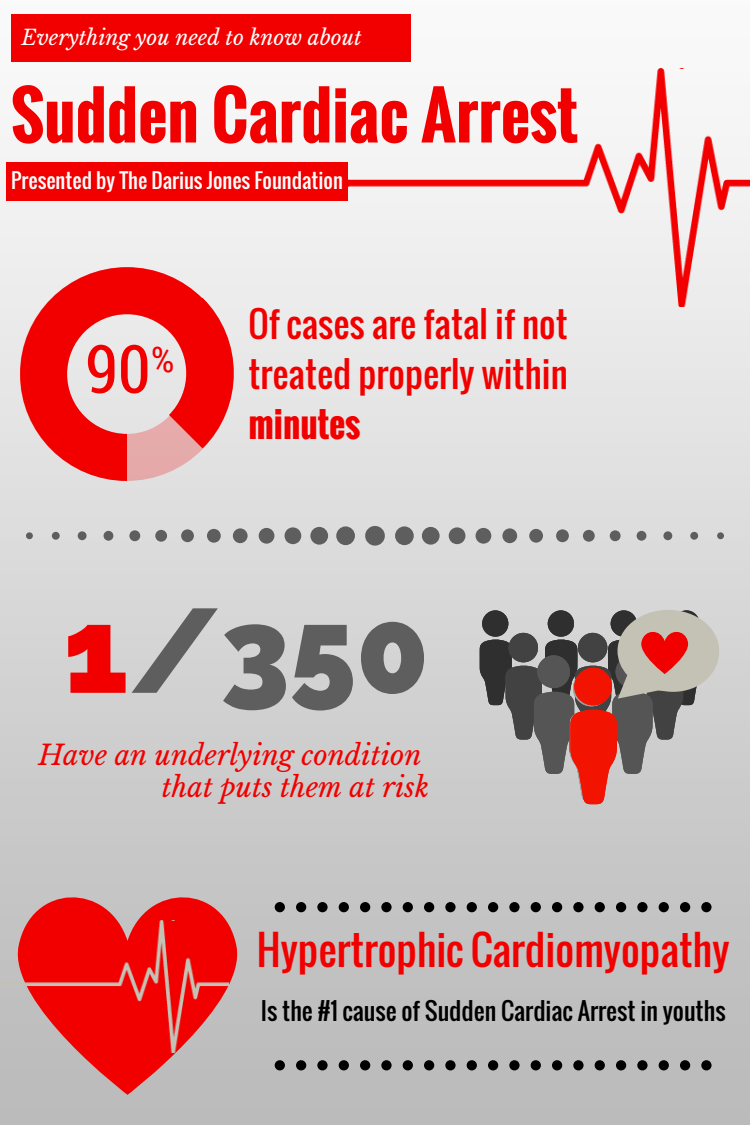
<style>
.page{position:relative;width:750px;height:1125px;background:#fff}
.page>*{position:absolute;margin:0;border:0;box-sizing:border-box;transform-origin:0 0}
.t1{font:800 119px "Raleway";color:#5e5e5e}
.t2{font:66.75px "Roboto Condensed";color:#f20000}
.t3{font:700 64px "Oswald";color:#f20000}
.t4{font:40.25px "Oswald";color:#f20000}
.t5{font:35.38px/49.8px "Oswald";color:#f20000}
.t6{font:700 35.38px "Oswald";color:#f20000}
.t7{font:italic 27.38px/31.9px "Libre Baskerville";color:#f20000;text-align:right}
.t8{font:23.88px "Oswald";color:#000}
.t9{font:italic 20.88px "Libre Baskerville";color:#fff}
.t10{font:20.38px "Oswald";color:#fff}
.s1{color:#f20000}
</style>
<div class="page">
<img style="left:0;top:68px;width:750px;height:1057px">
<div style="left:7px;top:162px;width:341px;height:38px;background:#f20000"></div>
<div style="left:11px;top:14px;width:400px;height:48px;background:#f20000"></div>
<svg style="left:349px;top:69px;width:401px;height:238px;fill:#f2f1f1"></svg>
<svg style="left:203px;top:268px;width:30px;height:213px;background:#e6e6e6"></svg>
<svg style="left:20px;top:267px;width:183px;height:214px;background:#ec6e6e"></svg>
<svg style="left:127px;top:298px;width:151px;height:151px;background:#ea9595"></svg>
<svg style="left:479px;top:610px;width:240px;height:194px;background:#a48683"></svg>
<div style="left:365px;top:526px;width:20px;height:20px;background:#5e5e5e;border-radius:50%"></div>
<div style="left:395px;top:526px;width:19px;height:19px;background:#5e5e5e;border-radius:50%"></div>
<div style="left:422px;top:527px;width:18px;height:18px;background:#5e5e5e;border-radius:50%"></div>
<svg style="left:449px;top:527px;width:16px;height:17px"></svg>
<svg style="left:476px;top:528px;width:15px;height:16px"></svg>
<div style="left:502px;top:528px;width:15px;height:15px;background:#5e5e5e;border-radius:50%"></div>
<div style="left:529px;top:529px;width:14px;height:14px;background:#5e5e5e;border-radius:50%"></div>
<svg style="left:556px;top:529px;width:13px;height:13px"></svg>
<svg style="left:583px;top:530px;width:12px;height:12px"></svg>
<svg style="left:610px;top:530px;width:11px;height:11px"></svg>
<div style="left:637px;top:531px;width:9px;height:10px;background:#5e5e5e;border-radius:50%"></div>
<div style="left:663px;top:531px;width:9px;height:9px;background:#5e5e5e;border-radius:50%"></div>
<div style="left:690px;top:532px;width:8px;height:8px;background:#5e5e5e;border-radius:50%"></div>
<div style="left:717px;top:532px;width:7px;height:7px;background:#5e5e5e;border-radius:50%"></div>
<div style="left:336px;top:526px;width:19px;height:19px;background:#5e5e5e;border-radius:50%"></div>
<div style="left:310px;top:527px;width:18px;height:18px;background:#5e5e5e;border-radius:50%"></div>
<svg style="left:285px;top:527px;width:16px;height:17px"></svg>
<div style="left:259px;top:528px;width:15px;height:16px;background:#5e5e5e;border-radius:50%"></div>
<div style="left:233px;top:528px;width:15px;height:15px;background:#5e5e5e;border-radius:50%"></div>
<svg style="left:207px;top:529px;width:14px;height:14px"></svg>
<div style="left:181px;top:529px;width:13px;height:13px;background:#5e5e5e;border-radius:50%"></div>
<div style="left:155px;top:530px;width:12px;height:12px;background:#5e5e5e;border-radius:50%"></div>
<svg style="left:129px;top:530px;width:11px;height:11px"></svg>
<div style="left:104px;top:531px;width:9px;height:10px;background:#5e5e5e;border-radius:50%"></div>
<div style="left:78px;top:531px;width:9px;height:9px;background:#5e5e5e;border-radius:50%"></div>
<div style="left:52px;top:532px;width:8px;height:8px;background:#5e5e5e;border-radius:50%"></div>
<div style="left:26px;top:532px;width:7px;height:7px;background:#5e5e5e;border-radius:50%"></div>
<svg style="left:18px;top:897px;width:219px;height:198px;background:#cf7e7e"></svg>
<svg style="left:0;top:920px;width:229px;height:133px;background:#e33535"></svg>
<div style="left:275px;top:1060px;width:10px;height:10px;background:#000;border-radius:50%"></div>
<div style="left:296px;top:1060px;width:10px;height:10px;background:#000;border-radius:50%"></div>
<div style="left:317px;top:1060px;width:11px;height:10px;background:#000;border-radius:50%"></div>
<div style="left:339px;top:1060px;width:10px;height:10px;background:#000;border-radius:50%"></div>
<div style="left:360px;top:1060px;width:10px;height:10px;background:#000;border-radius:50%"></div>
<div style="left:381px;top:1060px;width:11px;height:10px;background:#000;border-radius:50%"></div>
<div style="left:403px;top:1060px;width:10px;height:10px;background:#000;border-radius:50%"></div>
<div style="left:424px;top:1060px;width:10px;height:10px;background:#000;border-radius:50%"></div>
<div style="left:445px;top:1060px;width:11px;height:10px;background:#000;border-radius:50%"></div>
<div style="left:467px;top:1060px;width:10px;height:10px;background:#000;border-radius:50%"></div>
<div style="left:488px;top:1060px;width:10px;height:10px;background:#000;border-radius:50%"></div>
<div style="left:509px;top:1060px;width:11px;height:10px;background:#000;border-radius:50%"></div>
<div style="left:531px;top:1060px;width:10px;height:10px;background:#000;border-radius:50%"></div>
<div style="left:552px;top:1060px;width:10px;height:10px;background:#000;border-radius:50%"></div>
<div style="left:573px;top:1060px;width:11px;height:10px;background:#000;border-radius:50%"></div>
<div style="left:595px;top:1060px;width:10px;height:10px;background:#000;border-radius:50%"></div>
<div style="left:616px;top:1060px;width:10px;height:10px;background:#000;border-radius:50%"></div>
<div style="left:637px;top:1060px;width:11px;height:10px;background:#000;border-radius:50%"></div>
<div style="left:659px;top:1060px;width:10px;height:10px;background:#000;border-radius:50%"></div>
<div style="left:680px;top:1060px;width:10px;height:10px;background:#000;border-radius:50%"></div>
<div style="left:701px;top:1060px;width:11px;height:10px;background:#000;border-radius:50%"></div>
<div style="left:275px;top:902px;width:10px;height:10px;background:#000;border-radius:50%"></div>
<div style="left:296px;top:902px;width:10px;height:10px;background:#000;border-radius:50%"></div>
<div style="left:317px;top:902px;width:11px;height:10px;background:#000;border-radius:50%"></div>
<div style="left:339px;top:902px;width:10px;height:10px;background:#000;border-radius:50%"></div>
<div style="left:360px;top:902px;width:10px;height:10px;background:#000;border-radius:50%"></div>
<div style="left:381px;top:902px;width:11px;height:10px;background:#000;border-radius:50%"></div>
<div style="left:403px;top:902px;width:10px;height:10px;background:#000;border-radius:50%"></div>
<div style="left:424px;top:902px;width:10px;height:10px;background:#000;border-radius:50%"></div>
<div style="left:445px;top:902px;width:11px;height:10px;background:#000;border-radius:50%"></div>
<div style="left:467px;top:902px;width:10px;height:10px;background:#000;border-radius:50%"></div>
<div style="left:488px;top:902px;width:10px;height:10px;background:#000;border-radius:50%"></div>
<div style="left:509px;top:902px;width:11px;height:10px;background:#000;border-radius:50%"></div>
<div style="left:531px;top:902px;width:10px;height:10px;background:#000;border-radius:50%"></div>
<div style="left:552px;top:902px;width:10px;height:10px;background:#000;border-radius:50%"></div>
<div style="left:573px;top:902px;width:11px;height:10px;background:#000;border-radius:50%"></div>
<div style="left:595px;top:902px;width:10px;height:10px;background:#000;border-radius:50%"></div>
<div style="left:616px;top:902px;width:10px;height:10px;background:#000;border-radius:50%"></div>
<div style="left:637px;top:902px;width:11px;height:10px;background:#000;border-radius:50%"></div>
<div style="left:659px;top:902px;width:10px;height:10px;background:#000;border-radius:50%"></div>
<div style="left:680px;top:902px;width:10px;height:10px;background:#000;border-radius:50%"></div>
<div style="left:701px;top:902px;width:11px;height:10px;background:#000;border-radius:50%"></div>
<p class="t9" style="left:22px;top:25px;width:342px">Everything you need to know about</p>
<h3 class="t3" style="left:11px;top:66px;width:568px">Sudden Cardiac Arrest</h3>
<p class="t10" style="left:11px;top:165px;width:333px">Presented by The Darius Jones Foundation</p>
<h2 class="t2" style="left:85px;top:323px;width:91px">90<sup>%</sup></h2>
<p class="t5" style="left:248px;top:298px;width:321px">Of cases are fatal if not treated properly within</p>
<p class="t6" style="left:248px;top:397px;width:114px">minutes</p>
<h1 class="t1" style="left:63px;top:581px;width:367px"><span class="s1">1</span>/350</h1>
<p class="t7" style="left:38px;top:739px;width:392px">Have an underlying condition that puts them at risk</p>
<h3 class="t4" style="left:257px;top:919px;width:474px">Hypertrophic Cardiomyopathy</h3>
<p class="t8" style="left:261px;top:992px;width:466px">Is the #1 cause of Sudden Cardiac Arrest in youths</p>
</div>
